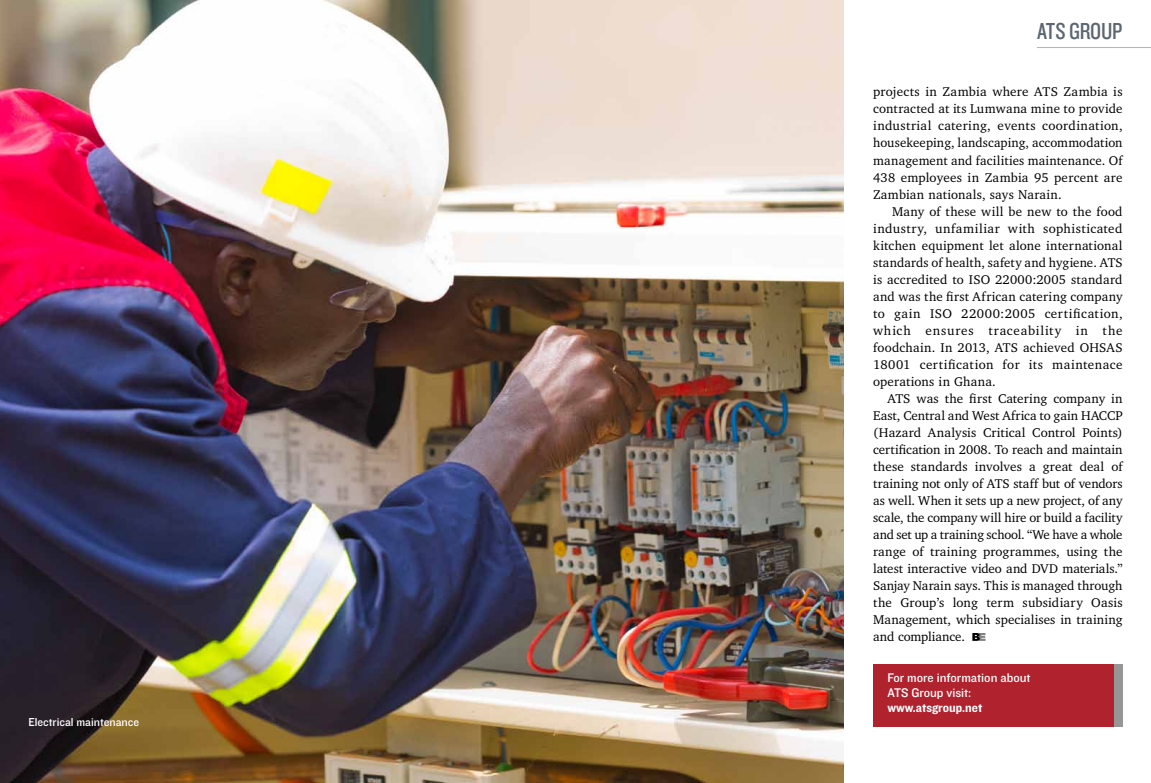
<style>
.page{position:relative;width:1151px;height:783px;background:#fff}
.page>*{position:absolute;margin:0;border:0;box-sizing:border-box;transform-origin:0 0}
.t1{font:24px "Knockout HTF29 Junior Liteweight";letter-spacing:-.01em;color:#5c6670}
.t2{font:13px/17px "Charter IT Cby BT";letter-spacing:.015em;color:#000;text-align:justify}
.t3{font:13px/15px "Knockout HTF31 Junior Middlewt";color:#fff}
.t4{font:13px "Knockout HTF51 Middleweight";color:#fff}
.t5{font:12px "Knockout HTF31 Junior Middlewt";color:#fff}
</style>
<div class="page">
<svg style="left:972px;top:633px;width:13px;height:7px"></svg>
<hr style="left:1037px;top:47px;width:114px;height:1px;background:#adb3b8">
<div style="left:873px;top:663px;width:250px;height:63px;background:#b0222e"></div>
<div style="left:1114px;top:663px;width:9px;height:63px;background:#969696"></div>
<img style="left:0;top:0;width:843px;height:782px">
<p class="t5" style="left:28px;top:715px;width:112px">Electrical maintenance</p>
<h1 class="t1" style="left:1037px;top:18px;width:87px">ATS GROUP</h1>
<p class="t2" style="left:873px;top:83px;width:251px">projects in Zambia where ATS Zambia is contracted at its Lumwana mine to provide industrial catering, events coordination, housekeeping, landscaping, accommodation management and facilities maintenance. Of 438 employees in Zambia 95 percent are Zambian nationals, says Narain.</p>
<p class="t2" style="left:873px;top:202px;width:251px;text-indent:19px">Many of these will be new to the food industry, unfamiliar with sophisticated kitchen equipment let alone international standards of health, safety and hygiene. ATS is accredited to ISO 22000:2005 standard and was the first African catering company to gain ISO 22000:2005 certification, which ensures traceability in the foodchain. In 2013, ATS achieved OHSAS 18001 certification for its maintenace operations in Ghana.</p>
<p class="t2" style="left:873px;top:389px;width:251px;text-indent:14px">ATS was the first Catering company in East, Central and West Africa to gain HACCP (Hazard Analysis Critical Control Points) certification in 2008. To reach and maintain these standards involves a great deal of training not only of ATS staff but of vendors as well. When it sets up a new project, of any scale, the company will hire or build a facility and set up a training school. “We have a whole range of training programmes, using the latest interactive video and DVD materials.” Sanjay Narain says. This is managed through the Group’s long term subsidiary Oasis Management, which specialises in training and compliance.</p>
<p class="t3" style="left:887px;top:670px;width:145px">For more information about<br>ATS</p>
<p class="t3" style="left:911px;top:685px;width:62px">Group visit:</p>
<p class="t4" style="left:887px;top:700px;width:96px">www.atsgroup.net</p>
</div>
